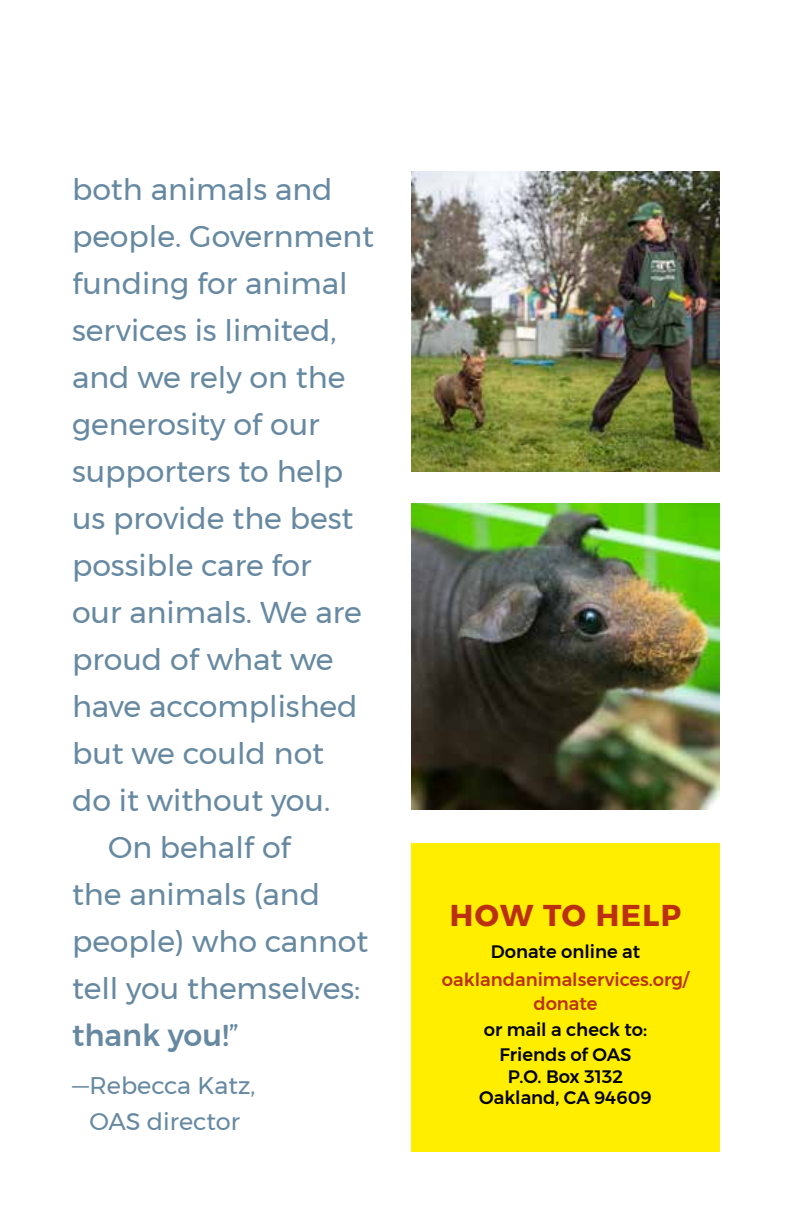
<style>
.page{position:relative;width:792px;height:1224px;background:#fff}
.page>*{position:absolute;margin:0;border:0;box-sizing:border-box;transform-origin:0 0}
.t1{font:30px "Montserrat";color:#6689a1}
.t2{font:500 30px "Montserrat";color:#6689a1}
.t3{font:700 30px "Montserrat";letter-spacing:.05em;color:#ba3010}
.t4{font:24px/36px "Montserrat";color:#6689a1;text-align:center}
.t5{font:500 18px/25.6px "Montserrat";color:#000;text-align:center}
.t6{font:500 18px/24px "Montserrat";color:#ba3010;text-align:center}
.s1{font-weight:400}
</style>
<div class="page">
<img style="left:411px;top:171px;width:309px;height:301px">
<img style="left:411px;top:503px;width:309px;height:306px">
<div style="left:411px;top:843px;width:309px;height:309px;background:#fe0"></div>
<p class="t1" style="left:72px;top:166px;width:262px">both animals and</p>
<p class="t1" style="left:72px;top:213px;width:304px">people. Government</p>
<p class="t1" style="left:72px;top:260px;width:277px">funding for animal</p>
<p class="t1" style="left:72px;top:307px;width:266px">services is limited,</p>
<p class="t1" style="left:72px;top:355px;width:275px">and we rely on the</p>
<p class="t1" style="left:72px;top:402px;width:249px">generosity of our</p>
<p class="t1" style="left:72px;top:449px;width:273px">supporters to help</p>
<p class="t1" style="left:72px;top:496px;width:283px">us provide the best</p>
<p class="t1" style="left:72px;top:543px;width:241px">possible care for</p>
<p class="t1" style="left:72px;top:590px;width:291px">our animals. We are</p>
<p class="t1" style="left:72px;top:637px;width:263px">proud of what we</p>
<p class="t1" style="left:72px;top:684px;width:287px">have accomplished</p>
<p class="t1" style="left:72px;top:731px;width:254px">but we could not</p>
<p class="t1" style="left:72px;top:778px;width:260px">do it without you.</p>
<p class="t1" style="left:108px;top:825px;width:184px">On behalf of</p>
<p class="t1" style="left:72px;top:872px;width:250px">the animals (and</p>
<p class="t1" style="left:72px;top:919px;width:298px">people) who cannot</p>
<p class="t1" style="left:72px;top:966px;width:290px">tell you themselves:</p>
<p class="t2" style="left:72px;top:1012px;width:168px">thank you!<span class="s1">”</span></p>
<p class="t4" style="left:72px;top:1067px;width:185px">—Rebecca Katz,<br>OAS director</p>
<p class="t3" style="left:450px;top:891px;width:233px">HOW TO HELP</p>
<p class="t5" style="left:491px;top:939px;width:151px">Donate online at</p>
<p class="t6" style="left:442px;top:967px;width:249px">oaklandanimalservices.org/ donate</p>
<p class="t5" style="left:484px;top:1016px;width:165px">or mail a check to:<br>Friends of OAS</p>
<p class="t5" style="left:479px;top:1065px;width:174px;line-height:21.6px">P.O. Box 3132<br>Oakland, CA 94609</p>
</div>
